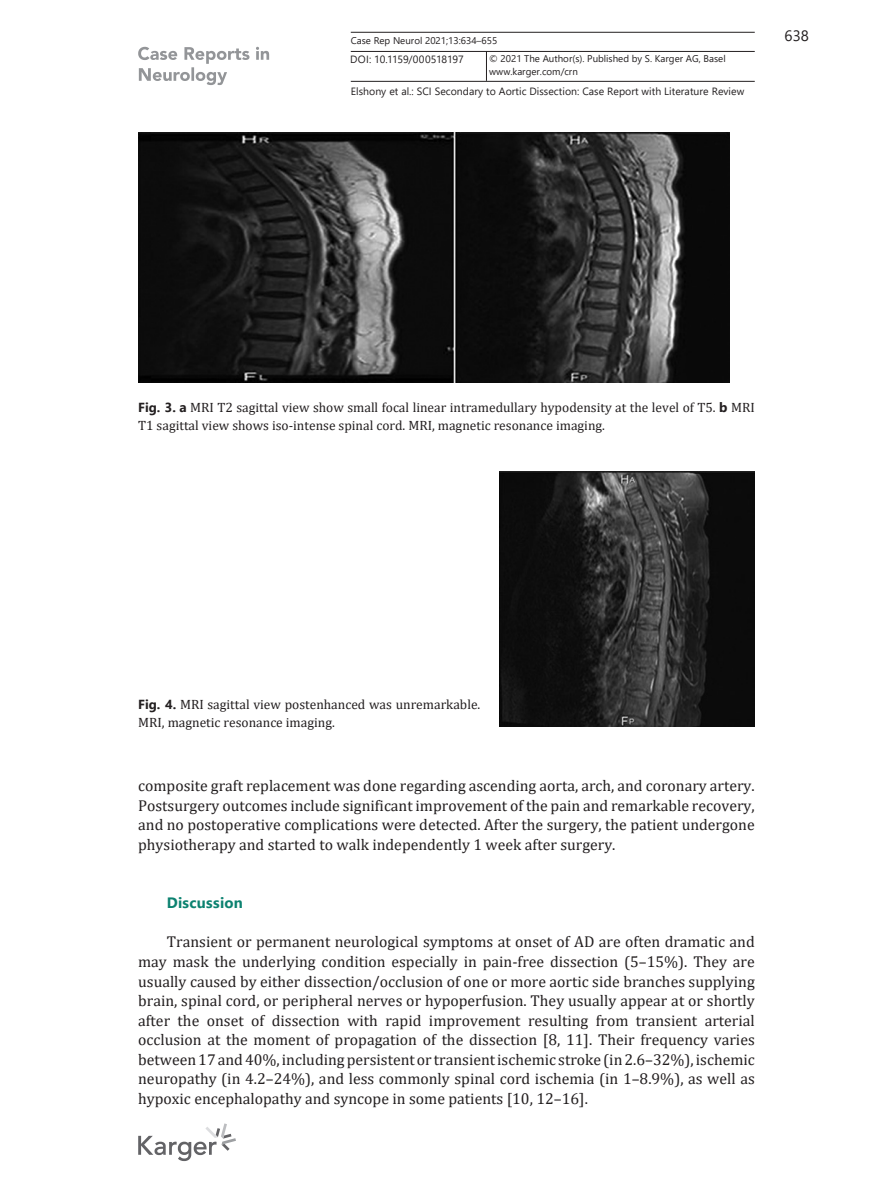
<style>
.page{position:relative;width:893px;height:1191px;background:#fff}
.page>*{position:absolute;margin:0;border:0;box-sizing:border-box;transform-origin:0 0}
.t1{font:15.75px/19.5px "Cambria";color:#231f20;text-align:justify}
.t2{font:700 15px "Segoe UI";letter-spacing:.015em;color:#0c8270}
.t3{font:15px "Segoe UI";color:#231f20}
.t4{font:13.5px/17.4px "Cambria";color:#231f20}
.t5{font:10.5px "Segoe UI";letter-spacing:.005em;color:#231f20}
.t6{font:9.75px "Segoe UI";color:#231f20}
.s1{font-family:"Segoe UI";font-weight:700;font-size:13.2px}
.s2{font-family:"Segoe UI";font-weight:700}
</style>
<div class="page">
<svg style="left:138px;top:47px;width:131px;height:38px"></svg>
<hr style="left:351px;top:51px;width:404px;height:1px;background:#231f20">
<hr style="left:351px;top:81px;width:404px;height:1px;background:#231f20">
<hr style="left:351px;top:32px;width:404px;height:1px;background:#231f20">
<hr style="left:486px;top:51px;width:1px;height:30px;background:#231f20">
<svg style="left:138px;top:1123px;width:98px;height:38px"></svg>
<img style="left:138px;top:133px;width:591px;height:250px">
<img style="left:499px;top:471px;width:256px;height:256px">
<p class="t6" style="left:351px;top:31px;width:148px">Case Rep Neurol 2021;13:634–655</p>
<p class="t5" style="left:350px;top:49px;width:115px">DOI: 10.1159/000518197</p>
<p class="t6" style="left:489px;top:50px;width:238px">© 2021 The Author(s). Published by S. Karger AG, Basel</p>
<p class="t6" style="left:489px;top:62px;width:90px">www.karger.com/crn</p>
<p class="t5" style="left:351px;top:81px;width:395px">Elshony et al.: SCI Secondary to Aortic Dissection: Case Report with Literature Review</p>
<p class="t3" style="left:785px;top:22px;width:26px">638</p>
<p class="t4" style="left:138px;top:399px;width:618px"><span class="s1">Fig. 3.</span> <span class="s2">a</span> MRI T2 sagittal view show small focal linear intramedullary hypodensity at the level of T5. <span class="s2">b</span> MRI<br>T1 sagittal view shows iso-intense spinal cord. MRI, magnetic resonance imaging.</p>
<p class="t4" style="left:138px;top:696px;width:344px"><span class="s1">Fig. 4.</span> MRI sagittal view postenhanced was unremarkable.<br>MRI, magnetic resonance imaging.</p>
<p class="t1" style="left:138px;top:776px;width:618px">composite graft replacement was done regarding ascending aorta, arch, and coronary artery.<br>Postsurgery outcomes include significant improvement of the pain and remarkable recovery, and no postoperative complications were detected. After the surgery, the patient undergone physiotherapy and started to walk independently 1 week after surgery.</p>
<p class="t2" style="left:167px;top:889px;width:77px">Discussion</p>
<p class="t1" style="left:138px;top:932px;width:618px;text-indent:29px">Transient or permanent neurological symptoms at onset of AD are often dramatic and may mask the underlying condition especially in pain-free dissection (5–15%). They are usually caused by either dissection/occlusion of one or more aortic side branches supplying brain, spinal cord, or peripheral nerves or hypoperfusion. They usually appear at or shortly after the onset of dissection with rapid improvement resulting from transient arterial occlusion at the moment of propagation of the dissection [8, 11]. Their frequency varies between 17 and 40%, including persistent or transient ischemic stroke (in 2.6–32%), ischemic neuropathy (in 4.2–24%), and less commonly spinal cord ischemia (in 1–8.9%), as well as hypoxic encephalopathy and syncope in some patients [10, 12–16].</p>
</div>
